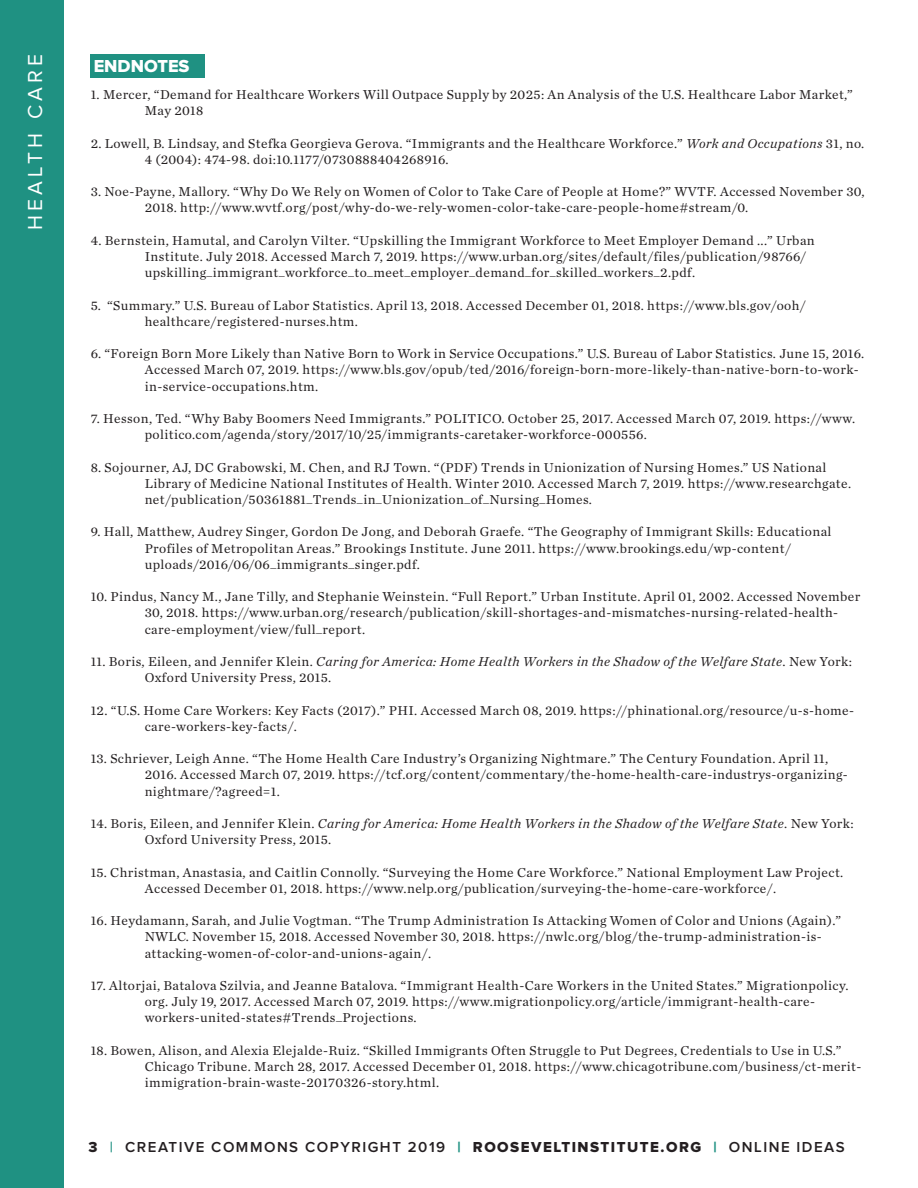
<style>
.page{position:relative;width:918px;height:1188px;background:#fff}
.page>*{position:absolute;margin:0;border:0;box-sizing:border-box;transform-origin:0 0}
.t1{font:21px "Proxima Nova";letter-spacing:.2em;color:#fff}
.t2{font:18px "Proxima Nova Extrabld";color:#fff}
.t3{font:600 15px "Proxima Nova";letter-spacing:.1em;color:#241f21}
.Endnotes{font:13.5px/16.2px "Chronicle Text G1";letter-spacing:.03em;color:#231f20}
.s1{font-style:italic}
.s2{font-family:"Proxima Nova Extrabld";font-weight:400}
.s3{color:#1f9182}
.s4{font-family:"Proxima Nova Extrabld";font-weight:400;color:#1f9182}
</style>
<div class="page">
<div style="left:91px;top:54px;width:114px;height:24px;background:#1f9182"></div>
<div style="left:0;top:0;width:64px;height:1188px;background:#1f9182"></div>
<p class="t1" style="left:26px;top:230px;width:178px;rotate:-90deg">HEALTH CARE</p>
<p class="t2" style="left:94px;top:57px;width:97px">ENDNOTES</p>
<p class="Endnotes" style="left:145px;top:86px;width:710px;text-indent:-54px">1. Mercer, “Demand for Healthcare Workers Will Outpace Supply by 2025: An Analysis of the U.S. Healthcare Labor Market,”<br>May 2018</p>
<p class="Endnotes" style="left:145px;top:134px;width:721px;text-indent:-54px">2. Lowell, B. Lindsay, and Stefka Georgieva Gerova. “Immigrants and the Healthcare Workforce.” <span class="s1">Work and Occupations</span> 31, no.<br>4 (2004): 474-98. doi:10.1177/0730888404268916.</p>
<p class="Endnotes" style="left:145px;top:183px;width:721px;text-indent:-54px">3. Noe-Payne, Mallory. “Why Do We Rely on Women of Color to Take Care of People at Home?” WVTF. Accessed November 30,<br>2018. http://www.wvtf.org/post/why-do-we-rely-women-color-take-care-people-home#stream/0.</p>
<p class="Endnotes" style="left:145px;top:231px;width:672px;text-indent:-54px">4. Bernstein, Hamutal, and Carolyn Vilter. “Upskilling the Immigrant Workforce to Meet Employer Demand ...” Urban<br>Institute. July 2018. Accessed March 7, 2019. https://www.urban.org/sites/default/files/publication/98766/ upskilling_immigrant_workforce_to_meet_employer_demand_for_skilled_workers_2.pdf.</p>
<p class="Endnotes" style="left:145px;top:296px;width:663px;text-indent:-54px">5. “Summary.” U.S. Bureau of Labor Statistics. April 13, 2018. Accessed December 01, 2018. https://www.bls.gov/ooh/ healthcare/registered-nurses.htm.</p>
<p class="Endnotes" style="left:145px;top:345px;width:721px;text-indent:-54px">6. “Foreign Born More Likely than Native Born to Work in Service Occupations.” U.S. Bureau of Labor Statistics. June 15, 2016.<br>Accessed March 07, 2019. https://www.bls.gov/opub/ted/2016/foreign-born-more-likely-than-native-born-to-work&shy;in-service-occupations.htm.</p>
<p class="Endnotes" style="left:145px;top:410px;width:712px;text-indent:-54px">7. Hesson, Ted. “Why Baby Boomers Need Immigrants.” POLITICO. October 25, 2017. Accessed March 07, 2019. https://www. politico.com/agenda/story/2017/10/25/immigrants-caretaker-workforce-000556.</p>
<p class="Endnotes" style="left:145px;top:458px;width:708px;text-indent:-54px">8. Sojourner, AJ, DC Grabowski, M. Chen, and RJ Town. “(PDF) Trends in Unionization of Nursing Homes.” US National<br>Library of Medicine National Institutes of Health. Winter 2010. Accessed March 7, 2019. https://www.researchgate. net/publication/50361881_Trends_in_Unionization_of_Nursing_Homes.</p>
<p class="Endnotes" style="left:145px;top:523px;width:688px;text-indent:-54px">9. Hall, Matthew, Audrey Singer, Gordon De Jong, and Deborah Graefe. “The Geography of Immigrant Skills: Educational<br>Profiles of Metropolitan Areas.” Brookings Institute. June 2011. https://www.brookings.edu/wp-content/ uploads/2016/06/06_immigrants_singer.pdf.</p>
<p class="Endnotes" style="left:145px;top:588px;width:717px;text-indent:-54px">10. Pindus, Nancy M., Jane Tilly, and Stephanie Weinstein. “Full Report.” Urban Institute. April 01, 2002. Accessed November<br>30, 2018. https://www.urban.org/research/publication/skill-shortages-and-mismatches-nursing-related-health&shy;care-employment/view/full_report.</p>
<p class="Endnotes" style="left:145px;top:653px;width:709px;text-indent:-54px">11. Boris, Eileen, and Jennifer Klein. <span class="s1">Caring for America: Home Health Workers in the Shadow of the Welfare State</span>. New York:<br>Oxford University Press, 2015.</p>
<p class="Endnotes" style="left:145px;top:701px;width:711px;text-indent:-54px">12. “U.S. Home Care Workers: Key Facts (2017).” PHI. Accessed March 08, 2019. https://phinational.org/resource/u-s-home&shy;care-workers-key-facts/.</p>
<p class="Endnotes" style="left:145px;top:750px;width:705px;text-indent:-54px">13. Schriever, Leigh Anne. “The Home Health Care Industry’s Organizing Nightmare.” The Century Foundation. April 11,<br>2016. Accessed March 07, 2019. https://tcf.org/content/commentary/the-home-health-care-industrys-organizing&shy;nightmare/?agreed=1.</p>
<p class="Endnotes" style="left:145px;top:815px;width:710px;text-indent:-54px">14. Boris, Eileen, and Jennifer Klein. <span class="s1">Caring for America: Home Health Workers in the Shadow of the Welfare State</span>. New York:<br>Oxford University Press, 2015.</p>
<p class="Endnotes" style="left:145px;top:863px;width:700px;text-indent:-54px">15. Christman, Anastasia, and Caitlin Connolly. “Surveying the Home Care Workforce.” National Employment Law Project.<br>Accessed December 01, 2018. https://www.nelp.org/publication/surveying-the-home-care-workforce/.</p>
<p class="Endnotes" style="left:145px;top:912px;width:698px;text-indent:-54px">16. Heydamann, Sarah, and Julie Vogtman. “The Trump Administration Is Attacking Women of Color and Unions (Again).”<br>NWLC. November 15, 2018. Accessed November 30, 2018. https://nwlc.org/blog/the-trump-administration-is&shy;attacking-women-of-color-and-unions-again/.</p>
<p class="Endnotes" style="left:145px;top:977px;width:706px;text-indent:-54px">17. Altorjai, Batalova Szilvia, and Jeanne Batalova. “Immigrant Health-Care Workers in the United States.” Migrationpolicy. org. July 19, 2017. Accessed March 07, 2019. https://www.migrationpolicy.org/article/immigrant-health-care&shy;workers-united-states#Trends_Projections.</p>
<p class="Endnotes" style="left:145px;top:1041px;width:718px;text-indent:-54px">18. Bowen, Alison, and Alexia Elejalde-Ruiz. “Skilled Immigrants Often Struggle to Put Degrees, Credentials to Use in U.S.”<br>Chicago Tribune. March 28, 2017. Accessed December 01, 2018. https://www.chicagotribune.com/business/ct-merit&shy;immigration-brain-waste-20170326-story.html.</p>
<p class="t3" style="left:89px;top:1140px;width:758px"><span class="s2">3</span> <span class="s3">|</span> CREATIVE COMMONS COPYRIGHT 2019 <span class="s4">|</span> <span class="s2">ROOSEVELTINSTITUTE.ORG</span> <span class="s4">|</span> ONLINE IDEAS</p>
</div>
